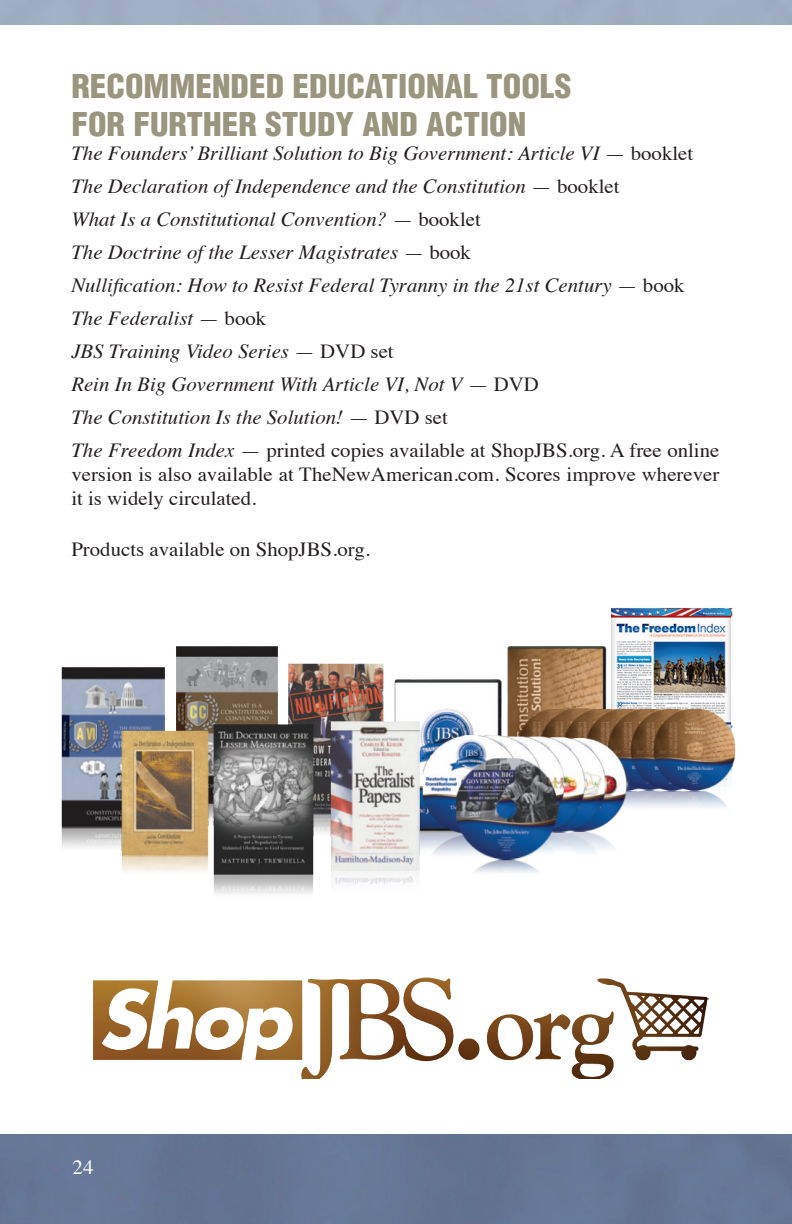
<style>
.page{position:relative;width:792px;height:1224px;background:#fff}
.page>*{position:absolute;margin:0;border:0;box-sizing:border-box;transform-origin:0 0}
.t1{font:900 condensed 32px/38.4px "Helvetica";color:#9a957e;scale:1.04 1}
.t2{font:italic 20px/33px "Times";color:#231f20;scale:1.04 1}
.t3{font:20px/24px "Times";color:#231f20;scale:1.04 1}
.t4{font:20px "Times";color:#fff;scale:1.04 1}
.s1{font-style:normal}
</style>
<div class="page">
<img style="left:93px;top:977px;width:616px;height:101px">
<div style="left:0;top:1134px;width:792px;height:90px;background:#647896"></div>
<img style="left:61px;top:608px;width:675px;height:286px">
<h1 class="t1" style="left:71px;top:67px;width:482px">RECOMMENDED EDUCATIONAL TOOLS<br>FOR FURTHER STUDY AND ACTION</h1>
<p class="t2" style="left:71px;top:136px;width:625px">The Founders’ Brilliant Solution to Big Government: Article VI <span class="s1">— booklet </span>The Declaration of Independence and the Constitution <span class="s1">— booklet<br></span>What Is a Constitutional Convention? <span class="s1">— booklet<br></span>The Doctrine of the Lesser Magistrates <span class="s1">— book<br></span>Nullification: How to Resist Federal Tyranny in the 21st Century <span class="s1">— book </span>The Federalist <span class="s1">— book<br></span>JBS Training Video Series <span class="s1">— DVD set<br></span>Rein In Big Government With Article VI, Not V <span class="s1">— DVD<br></span>The Constitution Is the Solution! <span class="s1">— DVD set<br></span>The Freedom Index <span class="s1">— printed copies available at ShopJBS.org. A free online</span></p>
<p class="t3" style="left:71px;top:461px;width:625px">version is also available at TheNewAmerican.com. Scores improve wherever it is widely circulated.</p>
<p class="t3" style="left:71px;top:536px;width:289px">Products available on ShopJBS.org.</p>
<p class="t4" style="left:73px;top:1149px;width:22px">24</p>
</div>
